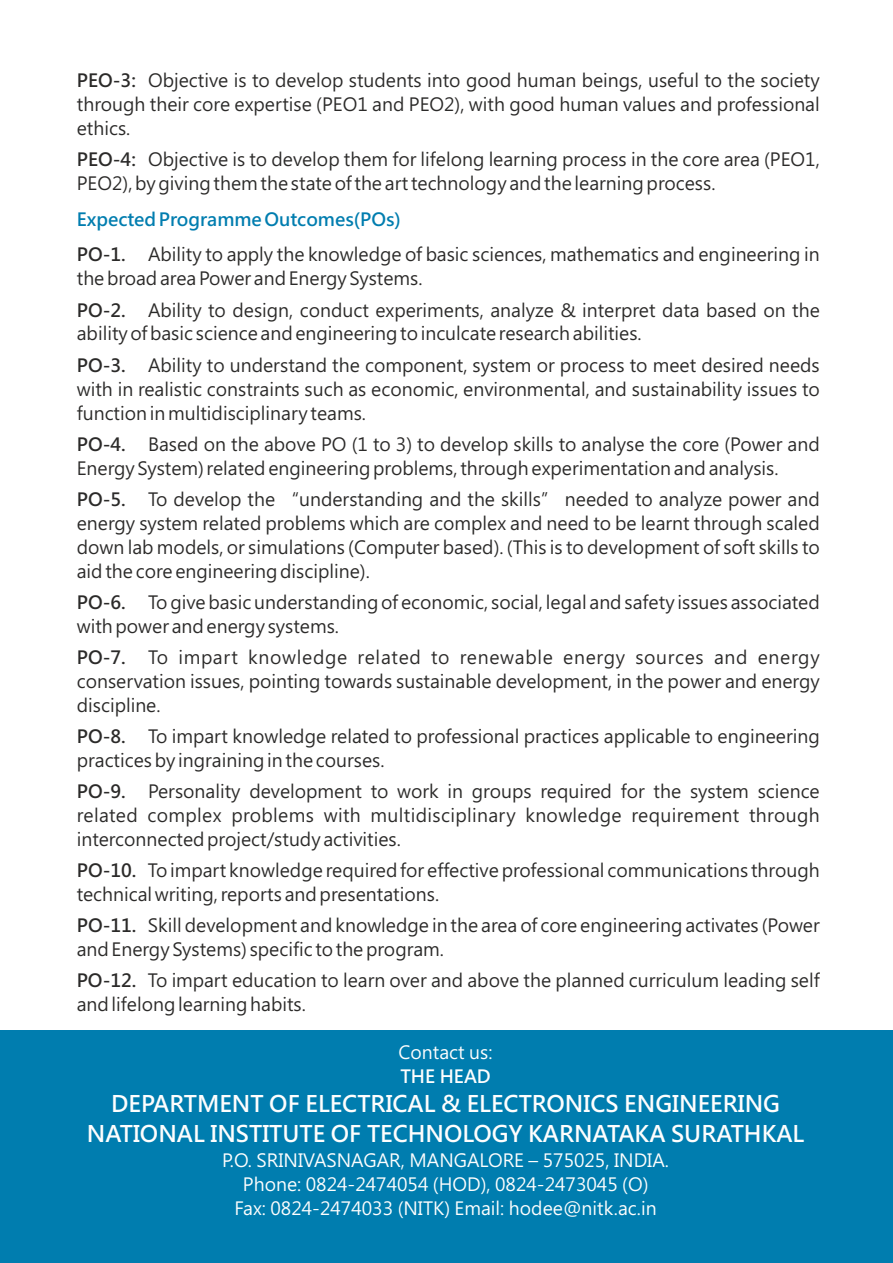
<style>
.page{position:relative;width:893px;height:1263px;background:#fff}
.page>*{position:absolute;margin:0;border:0;box-sizing:border-box;transform-origin:0 0}
.t1{font:700 22.5px/29.8px "Microsoft Jheng Hei";color:#fefefe;text-align:center}
.t2{font:18px/24px "Microsoft Jheng Hei";color:#2b2a29}
.t3{font:18px/24px "Microsoft Jheng Hei";color:#fefefe;text-align:center}
.t4{font:700 18px "Microsoft Jheng Hei";color:#fefefe}
.s1{font-weight:700}
.s2{font-weight:700;color:#007daf}
</style>
<div class="page">
<div style="left:0;top:1030px;width:893px;height:233px;background:#007daf"></div>
<p class="t2" style="left:77px;top:68px;width:744px;text-align:justify"><span class="s1">PEO-3:</span> Objective is to develop students into good human beings, useful to the society through their core expertise (PEO1 and PEO2), with good human values and professional ethics.</p>
<p class="t2" style="left:77px;top:147px;width:744px"><span class="s1">PEO-4:</span> Objective is to develop them for lifelong learning process in the core area (PEO1,<br>PEO2), by giving them the state of the art technology and the learning process.</p>
<p class="t2" style="left:77px;top:201px;width:744px;line-height:35.8px"><span class="s2">Expected Programme Outcomes(POs)<br></span><span class="s1">PO-1.</span> Ability to apply the knowledge of basic sciences, mathematics and engineering in</p>
<p class="t2" style="left:77px;top:263px;width:744px;line-height:31px">the broad area Power and Energy Systems.<br><span class="s1">PO-2.</span> Ability to design, conduct experiments, analyze &amp; interpret data based on the</p>
<p class="t2" style="left:77px;top:318px;width:744px;line-height:31px">ability of basic science and engineering to inculcate research abilities.<br><span class="s1">PO-3.</span> Ability to understand the component, system or process to meet desired needs</p>
<p class="t2" style="left:77px;top:376px;width:744px">with in realistic constraints such as economic, environmental, and sustainability issues to function in multidisciplinary teams.</p>
<p class="t2" style="left:77px;top:432px;width:744px"><span class="s1">PO-4.</span> Based on the above PO (1 to 3) to develop skills to analyse the core (Power and<br>Energy System) related engineering problems, through experimentation and analysis.</p>
<p class="t2" style="left:77px;top:487px;width:744px;text-align:justify"><span class="s1">PO-5.</span> To develop the “understanding and the skills” needed to analyze power and energy system related problems which are complex and need to be learnt through scaled down lab models, or simulations (Computer based). (This is to development of soft skills to aid the core engineering discipline).</p>
<p class="t2" style="left:77px;top:590px;width:744px"><span class="s1">PO-6.</span> To give basic understanding of economic, social, legal and safety issues associated with power and energy systems.</p>
<p class="t2" style="left:77px;top:645px;width:744px;text-align:justify"><span class="s1">PO-7.</span> To impart knowledge related to renewable energy sources and energy conservation issues, pointing towards sustainable development, in the power and energy discipline.</p>
<p class="t2" style="left:77px;top:724px;width:744px"><span class="s1">PO-8.</span> To impart knowledge related to professional practices applicable to engineering practices by ingraining in the courses.</p>
<p class="t2" style="left:77px;top:779px;width:744px;text-align:justify"><span class="s1">PO-9.</span> Personality development to work in groups required for the system science related complex problems with multidisciplinary knowledge requirement through interconnected project/study activities.</p>
<p class="t2" style="left:77px;top:858px;width:744px"><span class="s1">PO-10.</span> To impart knowledge required for effective professional communications through technical writing, reports and presentations.</p>
<p class="t2" style="left:77px;top:913px;width:744px"><span class="s1">PO-11.</span> Skill development and knowledge in the area of core engineering activates (Power and Energy Systems) specific to the program.</p>
<p class="t2" style="left:77px;top:968px;width:744px"><span class="s1">PO-12.</span> To impart education to learn over and above the planned curriculum leading self and lifelong learning habits.</p>
<p class="t3" style="left:399px;top:1040px;width:96px">Contact us:</p>
<p class="t4" style="left:400px;top:1067px;width:92px">THE HEAD</p>
<p class="t1" style="left:87px;top:1088px;width:719px">DEPARTMENT OF ELECTRICAL &amp; ELECTRONICS ENGINEERING<br>NATIONAL INSTITUTE OF TECHNOLOGY KARNATAKA SURATHKAL</p>
<p class="t3" style="left:222px;top:1148px;width:448px">P.O. SRINIVASNAGAR, MANGALORE – 575025, INDIA.<br>Phone: 0824-2474054 (HOD), 0824-2473045 (O)<br>Fax: 0824-2474033 (NITK) Email: hodee@nitk.ac.in</p>
</div>
